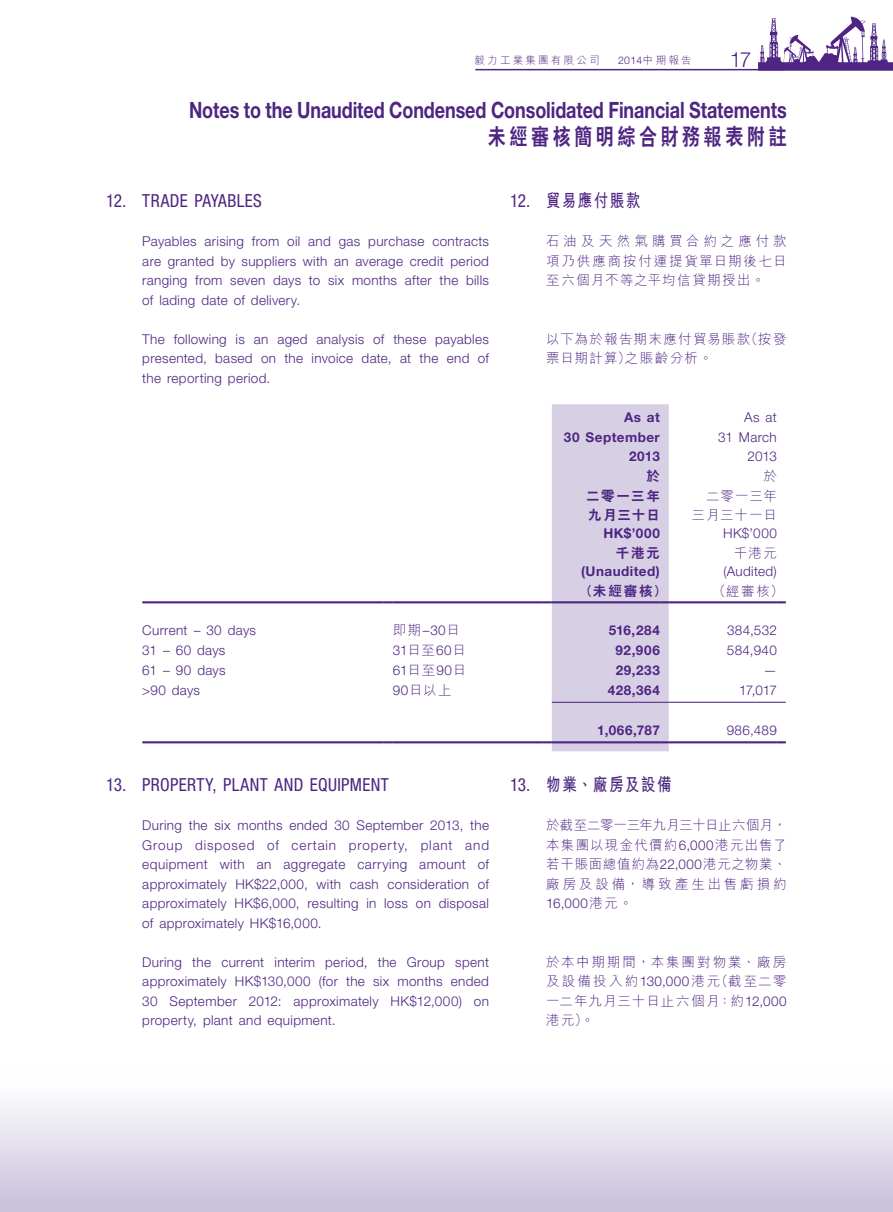
<style>
.page{position:relative;width:893px;height:1212px;background:#fff}
.page>*{position:absolute;margin:0;border:0;box-sizing:border-box;transform-origin:0 0}
.t1{font:700 22.5px "Helvetica Neue LT Std";letter-spacing:-.005em;color:#4e2582;scale:.8 1}
.t2{font:800 22.5px "C Hei 2 HK";letter-spacing:.2em;color:#4e2582;scale:.8 1}
.t3{font:300 21px "Helvetica Neue LT Std";color:#4e2582}
._03_H1{font:condensed 18px "Helvetica Neue LT Std";letter-spacing:.02em;color:#4e2582;scale:.96 1}
._03_H1-2{font:700 18px "M Hei HK";letter-spacing:.11em;color:#4e2582;scale:.8 1}
._12___P2{font:300 13.5px/19.5px "Helvetica Neue LT Std";letter-spacing:.025em;color:#4e2582;text-align:justify}
._12___P2-2{font:300 13.5px/19.5px "M Hei HK";letter-spacing:.11em;color:#4e2582;text-align:justify}
._31_table_tab_6pt{font:700 13.5px/19.5px "Helvetica Neue LT Std";letter-spacing:.035em;color:#4e2582;text-align:right}
._31_table_tab_6pt-2{font:300 13.5px/19.5px "Helvetica Neue LT Std";letter-spacing:.02em;color:#4e2582;text-align:right}
._15_Table_Stub{font:300 13.5px "Helvetica Neue LT Std";letter-spacing:.02em;color:#4e2582}
._31_table_tab_6pt-3{font:800 13.5px/19.5px "C Hei 2 HK";letter-spacing:.125em;color:#4e2582;text-align:justify}
._31_table_tab_6pt-4{font:300 13.5px/19.5px "M Hei HK";letter-spacing:.055em;color:#4e2582;text-align:right}
._15_Table_Stub-2{font:300 13.5px "M Hei HK";color:#4e2582}
._31_table_tab_6pt-5{font:300 13.5px "M Hei HK";letter-spacing:.085em;color:#4e2582}
.t4{font:300 10.5px "M Hei HK";letter-spacing:.215em;color:#4e2582}
.t5{font:300 10.5px "Helvetica Neue LT Std";color:#4e2582}
.s1{font-family:"M Hei HK"}
.s2{font-family:"Helvetica Neue LT Std";font-weight:400;font-stretch:condensed}
.s3{font-family:"Helvetica Neue LT Std"}
</style>
<div class="page">
<svg style="left:758px;top:17px;width:135px;height:54px"></svg>
<hr style="left:475px;top:69px;width:309px;height:1px;background:#4e2582">
<div style="left:0;top:1069px;width:893px;height:143px;background:linear-gradient(to bottom,#fff,#c8bfdb)"></div>
<hr style="left:142px;top:601px;width:242px;height:2px;background:#4e2582">
<svg style="left:384px;top:601px;width:9px;height:2px"></svg>
<hr style="left:393px;top:601px;width:150px;height:2px;background:#4e2582">
<hr style="left:669px;top:601px;width:108px;height:2px;background:#4e2582">
<svg style="left:777px;top:601px;width:9px;height:2px"></svg>
<hr style="left:142px;top:741px;width:242px;height:2px;background:#4e2582">
<svg style="left:384px;top:741px;width:9px;height:2px"></svg>
<hr style="left:393px;top:741px;width:150px;height:2px;background:#4e2582">
<hr style="left:669px;top:741px;width:108px;height:2px;background:#4e2582">
<svg style="left:777px;top:741px;width:9px;height:2px"></svg>
<svg style="left:543px;top:404px;width:126px;height:347px"></svg>
<hr style="left:669px;top:702px;width:108px;height:1px;background:#4e2582">
<p class="t4" style="left:474px;top:52px;width:127px">毅力工業集團有限公司</p>
<p class="t5" style="left:618px;top:53px;width:75px">2014<span class="s1">中期報告</span></p>
<h2 class="t3" style="left:730px;top:47px;width:23px">17</h2>
<h1 class="t1" style="left:189px;top:96px;width:748px">Notes to the Unaudited Condensed Consolidated Financial Statements</h1>
<h1 class="t2" style="left:488px;top:122px;width:375px">未經審核簡明綜合財務報表附註</h1>
<p class="_03_H1" style="left:106px;top:191px;width:163px">12. TRADE PAYABLES</p>
<p class="_12___P2" style="left:142px;top:232px;width:348px">Payables arising from oil and gas purchase contracts are granted by suppliers with an average credit period ranging from seven days to six months after the bills of lading date of delivery.</p>
<p class="_12___P2" style="left:142px;top:329px;width:348px">The following is an aged analysis of these payables presented, based on the invoice date, at the end of the reporting period.</p>
<p class="_03_H1-2" style="left:510px;top:188px;width:164px"><span class="s2">12.</span> 貿易應付賬款</p>
<p class="_12___P2-2" style="left:546px;top:231px;width:242px">石油及天然氣購買合約之應付款項乃供應商按付運提貨單日期後七日至六個月不等之平均信貸期授出。</p>
<p class="_12___P2-2" style="left:546px;top:329px;width:242px">以下為於報告期末應付貿易賬款（按發票日期計算）之賬齡分析。</p>
<p class="_31_table_tab_6pt" style="left:564px;top:407px;width:97px">As at<br>30 September<br>2013</p>
<p class="_31_table_tab_6pt-2" style="left:718px;top:407px;width:60px">As at<br>31 March<br>2013</p>
<p class="_31_table_tab_6pt-3" style="left:586px;top:466px;width:75px;text-indent:60px">於二零一三年九月三十日</p>
<p class="_31_table_tab_6pt-4" style="left:691px;top:466px;width:87px">於<br>二零一三年三月三十一日</p>
<p class="_31_table_tab_6pt" style="left:603px;top:523px;width:58px">HK$’000</p>
<p class="_31_table_tab_6pt-2" style="left:723px;top:523px;width:55px">HK$’000</p>
<p class="_31_table_tab_6pt-3" style="left:616px;top:543px;width:46px">千港元</p>
<p class="_31_table_tab_6pt-5" style="left:734px;top:544px;width:45px">千港元</p>
<p class="_31_table_tab_6pt" style="left:581px;top:561px;width:80px">(Unaudited)</p>
<p class="_31_table_tab_6pt-2" style="left:723px;top:561px;width:55px">(Audited)</p>
<p class="_31_table_tab_6pt-3" style="left:579px;top:581px;width:89px">（未經審核）</p>
<p class="_31_table_tab_6pt-5" style="left:712px;top:582px;width:73px">（經審核）</p>
<p class="_15_Table_Stub" style="left:142px;top:622px;width:115px">Current – 30 days</p>
<p class="_15_Table_Stub-2" style="left:393px;top:621px;width:69px">即期<span class="s3">–30</span>日</p>
<p class="_31_table_tab_6pt" style="left:609px;top:620px;width:53px">516,284</p>
<p class="_31_table_tab_6pt-2" style="left:727px;top:620px;width:51px">384,532</p>
<p class="_15_Table_Stub" style="left:142px;top:642px;width:85px">31 – 60 days</p>
<p class="_15_Table_Stub" style="left:393px;top:642px;width:75px">31<span class="s1">日至</span>60<span class="s1">日</span></p>
<p class="_31_table_tab_6pt" style="left:615px;top:640px;width:46px">92,906</p>
<p class="_31_table_tab_6pt-2" style="left:727px;top:640px;width:51px">584,940</p>
<p class="_15_Table_Stub" style="left:142px;top:662px;width:85px">61 – 90 days</p>
<p class="_15_Table_Stub" style="left:393px;top:662px;width:75px">61<span class="s1">日至</span>90<span class="s1">日</span></p>
<p class="_31_table_tab_6pt" style="left:616px;top:660px;width:46px">29,233</p>
<p class="_31_table_tab_6pt-2" style="left:763px;top:660px;width:15px">—</p>
<p class="_15_Table_Stub" style="left:142px;top:681px;width:59px">&gt;90 days</p>
<p class="_15_Table_Stub-2" style="left:393px;top:680px;width:60px"><span class="s3">90</span>日以上</p>
<p class="_31_table_tab_6pt" style="left:608px;top:680px;width:53px">428,364</p>
<p class="_31_table_tab_6pt-2" style="left:739px;top:680px;width:39px">17,017</p>
<p class="_31_table_tab_6pt" style="left:597px;top:720px;width:64px">1,066,787</p>
<p class="_31_table_tab_6pt-2" style="left:727px;top:720px;width:52px">986,489</p>
<p class="_03_H1" style="left:106px;top:775px;width:296px">13. PROPERTY, PLANT AND EQUIPMENT</p>
<p class="_12___P2" style="left:142px;top:815px;width:348px">During the six months ended 30 September 2013, the Group disposed of certain property, plant and equipment with an aggregate carrying amount of approximately HK$22,000, with cash consideration of approximately HK$6,000, resulting in loss on disposal of approximately HK$16,000.</p>
<p class="_12___P2" style="left:142px;top:952px;width:348px">During the current interim period, the Group spent approximately HK$130,000 (for the six months ended 30 September 2012: approximately HK$12,000) on property, plant and equipment.</p>
<p class="_03_H1-2" style="left:510px;top:771px;width:203px"><span class="s2">13.</span> 物業、廠房及設備</p>
<p class="_12___P2-2" style="left:546px;top:815px;width:242px">於截至二零一三年九月三十日止六個月，本集團以現金代價約<span class="s3">6,000</span>港元出售了若干賬面總值約為<span class="s3">22,000</span>港元之物業、廠房及設備，導致產生出售虧損約<span class="s3">16,000</span>港元。</p>
<p class="_12___P2-2" style="left:546px;top:951px;width:242px">於本中期期間，本集團對物業、廠房及設備投入約<span class="s3">130,000</span>港元（截至二零一二年九月三十日止六個月：約<span class="s3">12,000</span>港元）。</p>
</div>
